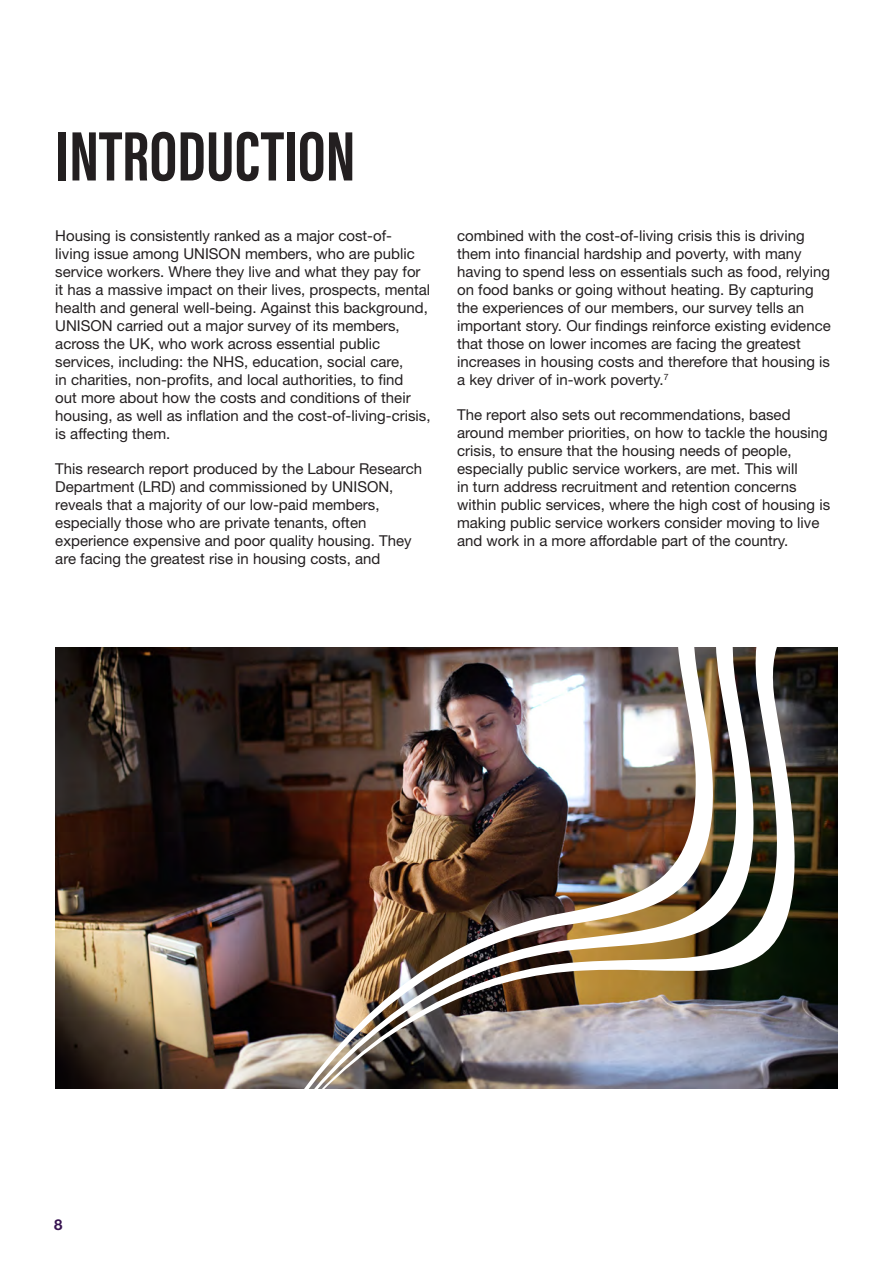
<style>
.page{position:relative;width:893px;height:1263px;background:#fff}
.page>*{position:absolute;margin:0;border:0;box-sizing:border-box;transform-origin:0 0}
.a-head{font:72px "Acumin Variable Concept";color:#231f20}
.text{font:15px/18px "Helvetica Neue LT Std";color:#231f20}
.t1{font:700 15px "Helvetica Neue LT Std";color:#381451}
</style>
<div class="page">
<img style="left:55px;top:648px;width:221px;height:440px">
<img style="left:279px;top:647px;width:559px;height:442px">
<p class="a-head" style="left:55px;top:106px;width:302px">INTRODUCTION</p>
<p class="text" style="left:55px;top:226px;width:377px">Housing is consistently ranked as a major cost-of-<br>living issue among UNISON members, who are public service workers. Where they live and what they pay for it has a massive impact on their lives, prospects, mental health and general well-being. Against this background, UNISON carried out a major survey of its members, across the UK, who work across essential public services, including: the NHS, education, social care,<br>in charities, non-profits, and local authorities, to find<br>out more about how the costs and conditions of their housing, as well as inflation and the cost-of-living-crisis, is affecting them.</p>
<p class="text" style="left:55px;top:459px;width:368px">This research report produced by the Labour Research Department (LRD) and commissioned by UNISON, reveals that a majority of our low-paid members, especially those who are private tenants, often experience expensive and poor quality housing. They are facing the greatest rise in housing costs, and</p>
<p class="text" style="left:457px;top:226px;width:375px">combined with the cost-of-living crisis this is driving them into financial hardship and poverty, with many having to spend less on essentials such as food, relying on food banks or going without heating. By capturing the experiences of our members, our survey tells an important story. Our findings reinforce existing evidence that those on lower incomes are facing the greatest increases in housing costs and therefore that housing is a key driver of in-work poverty.<sup>7</sup></p>
<p class="text" style="left:457px;top:405px;width:375px">The report also sets out recommendations, based around member priorities, on how to tackle the housing crisis, to ensure that the housing needs of people, especially public service workers, are met. This will<br>in turn address recruitment and retention concerns within public services, where the high cost of housing is making public service workers consider moving to live and work in a more affordable part of the country.</p>
<p class="t1" style="left:54px;top:1216px;width:10px">8</p>
</div>
